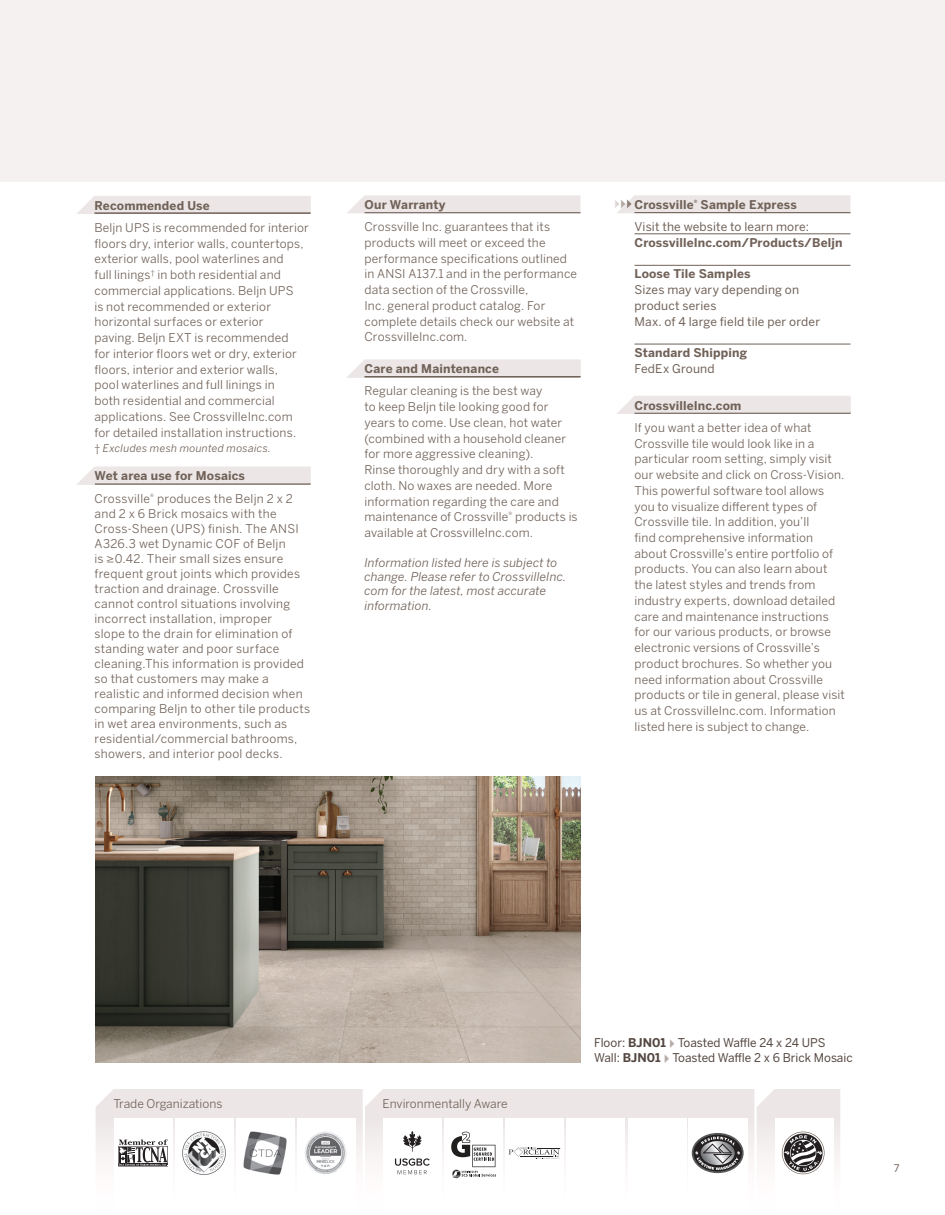
<style>
.page{position:relative;width:945px;height:1215px;background:#fff}
.page>*{position:absolute;margin:0;border:0;box-sizing:border-box;transform-origin:0 0}
.t1{font:12px/15.8px "Benton Sans";letter-spacing:.015em;color:#716259}
.t2{font:700 12px "Benton Sans";letter-spacing:.015em;color:#716259}
.t3{font:italic 12px/14.5px "Benton Sans";letter-spacing:.01em;color:#716259}
.t4{font:12px/15.8px "Benton Sans";letter-spacing:.015em;color:#716259}
.t5{font:12px/15px "Benton Sans";color:#544640}
.t6{font:10.5px "Benton Sans";letter-spacing:.02em;color:#716259}
.t7{font:italic 10.5px "Benton Sans";letter-spacing:.025em;color:#716259}
.t8{font:10.5px "Benton Sans";color:#716259}
.s1{font-style:normal}
.s2{font-weight:700}
</style>
<div class="page">
<div style="left:0;top:0;width:14px;height:181px;background:#f5f1f1"></div>
<div style="left:14px;top:0;width:931px;height:181px;background:#f5f1f1"></div>
<div style="left:365px;top:1089px;width:389px;height:69px;background:#ece7e6"></div>
<div style="left:383px;top:1118px;width:59px;height:97px;background:#fff"></div>
<div style="left:444px;top:1118px;width:59px;height:97px;background:#fff"></div>
<div style="left:505px;top:1118px;width:59px;height:97px;background:#fff"></div>
<div style="left:566px;top:1118px;width:59px;height:97px;background:#fff"></div>
<div style="left:689px;top:1118px;width:59px;height:97px;background:#fff"></div>
<div style="left:628px;top:1118px;width:59px;height:97px;background:#fff"></div>
<svg style="left:757px;top:1089px;width:83px;height:86px"></svg>
<svg style="left:96px;top:1089px;width:267px;height:86px"></svg>
<svg style="left:451px;top:1132px;width:45px;height:46px"></svg>
<svg style="left:693px;top:1134px;width:50px;height:38px"></svg>
<div style="left:692px;top:1133px;width:52px;height:40px;border:2px solid #57585a;border-radius:50%"></div>
<svg style="left:695px;top:1137px;width:45px;height:33px"></svg>
<img style="left:182px;top:1132px;width:44px;height:43px">
<img style="left:244px;top:1132px;width:43px;height:42px">
<svg style="left:509px;top:1147px;width:52px;height:12px"></svg>
<svg style="left:403px;top:1131px;width:19px;height:21px"></svg>
<svg style="left:395px;top:1158px;width:35px;height:16px"></svg>
<div style="left:77px;top:196px;width:233px;height:18px;background:#ece7e6"></div>
<hr style="left:94px;top:212px;width:216px;height:2px;background:#716259">
<div style="left:77px;top:467px;width:233px;height:18px;background:#ece7e6"></div>
<hr style="left:95px;top:483px;width:216px;height:2px;background:#716259">
<div style="left:347px;top:195px;width:233px;height:18px;background:#ece7e6"></div>
<hr style="left:364px;top:212px;width:216px;height:1px;background:#716259">
<div style="left:347px;top:360px;width:233px;height:18px;background:#ece7e6"></div>
<hr style="left:364px;top:376px;width:216px;height:2px;background:#716259">
<img style="left:96px;top:776px;width:484px;height:286px">
<hr style="left:634px;top:233px;width:216px;height:1px;background:#716259">
<hr style="left:634px;top:265px;width:216px;height:1px;background:#716259">
<hr style="left:634px;top:344px;width:216px;height:1px;background:#716259">
<svg style="left:617px;top:396px;width:233px;height:18px;background:#eae5e4"></svg>
<hr style="left:634px;top:413px;width:216px;height:1px;background:#716259">
<svg style="left:615px;top:195px;width:235px;height:18px;background:#e6e1df"></svg>
<p class="t2" style="left:94px;top:198px;width:117px">Recommended Use</p>
<p class="t6" style="left:93px;top:199px;width:98px">Recommended Use</p>
<p class="t1" style="left:94px;top:220px;width:216px">Beljn UPS is recommended for interior floors dry, interior walls, countertops, exterior walls, pool waterlines and<br>full linings<sup>†</sup> in both residential and commercial applications. Beljn UPS<br>is not recommended or exterior horizontal surfaces or exterior<br>paving. Beljn EXT is recommended<br>for interior floors wet or dry, exterior floors, interior and exterior walls,<br>pool waterlines and full linings in<br>both residential and commercial applications. See CrossvilleInc.com for detailed installation instructions.</p>
<p class="t7" style="left:94px;top:441px;width:178px"><span class="s1">†</span> Excludes mesh mounted mosaics.</p>
<p class="t1" style="left:94px;top:491px;width:217px;line-height:15px">Crossville<sup>®</sup> produces the Beljn 2 x 2 and 2 x 6 Brick mosaics with the Cross-Sheen (UPS) finish. The ANSI A326.3 wet Dynamic COF of Beljn<br>is ≥0.42. Their small sizes ensure frequent grout joints which provides traction and drainage. Crossville cannot control situations involving incorrect installation, improper<br>slope to the drain for elimination of standing water and poor surface cleaning.This information is provided so that customers may make a realistic and informed decision when comparing Beljn to other tile products in wet area environments, such as residential/commercial bathrooms, showers, and interior pool decks.</p>
<p class="t2" style="left:95px;top:469px;width:152px">Wet area use for Mosaics</p>
<p class="t6" style="left:93px;top:470px;width:98px">Recommended Use</p>
<p class="t2" style="left:364px;top:197px;width:83px">Our Warranty</p>
<p class="t1" style="left:364px;top:219px;width:214px">Crossville Inc. guarantees that its products will meet or exceed the performance specifications outlined in ANSI A137.1 and in the performance data section of the Crossville,<br>Inc. general product catalog. For complete details check our website at CrossvilleInc.com.</p>
<p class="t2" style="left:364px;top:361px;width:136px">Care and Maintenance</p>
<p class="t6" style="left:363px;top:363px;width:112px">Care and Maintenance</p>
<p class="t1" style="left:364px;top:383px;width:215px">Regular cleaning is the best way<br>to keep Beljn tile looking good for years to come. Use clean, hot water (combined with a household cleaner for more aggressive cleaning).<br>Rinse thoroughly and dry with a soft cloth. No waxes are needed. More information regarding the care and maintenance of Crossville<sup>®</sup> products is available at CrossvilleInc.com.</p>
<p class="t3" style="left:365px;top:555px;width:203px">Information listed here is subject to change. Please refer to CrossvilleInc. com for the latest, most accurate information.</p>
<p class="t2" style="left:634px;top:197px;width:164px">Crossville<sup>®</sup> Sample Express</p>
<p class="t4" style="left:634px;top:219px;width:176px">Visit the website to learn more:</p>
<p class="t2" style="left:634px;top:235px;width:210px">CrossvilleInc.com/Products/Beljn</p>
<p class="t2" style="left:634px;top:267px;width:118px">Loose Tile Samples</p>
<p class="t4" style="left:634px;top:282px;width:187px">Sizes may vary depending on product series<br>Max. of 4 large field tile per order</p>
<p class="t2" style="left:634px;top:345px;width:114px">Standard Shipping</p>
<p class="t4" style="left:634px;top:361px;width:82px">FedEx Ground</p>
<p class="t2" style="left:634px;top:398px;width:108px">CrossvilleInc.com</p>
<p class="t6" style="left:633px;top:399px;width:69px">Our Warranty</p>
<p class="t1" style="left:635px;top:420px;width:212px">If you want a better idea of what Crossville tile would look like in a particular room setting, simply visit our website and click on Cross-Vision.<br>This powerful software tool allows you to visualize different types of Crossville tile. In addition, you’ll<br>find comprehensive information about Crossville’s entire portfolio of products. You can also learn about the latest styles and trends from industry experts, download detailed care and maintenance instructions for our various products, or browse electronic versions of Crossville’s product brochures. So whether you need information about Crossville products or tile in general, please visit us at CrossvilleInc.com. Information listed here is subject to change.</p>
<p class="t1" style="left:113px;top:1096px;width:111px">Trade Organizations</p>
<p class="t1" style="left:383px;top:1096px;width:127px">Environmentally Aware</p>
<p class="t5" style="left:594px;top:1035px;width:260px">Floor: <span class="s2">BJN01</span> Toasted Waffle 24 x 24 UPS<br>Wall: <span class="s2">BJN01</span> Toasted Waffle 2 x 6 Brick Mosaic</p>
<p class="t8" style="left:894px;top:1162px;width:7px">7</p>
</div>
